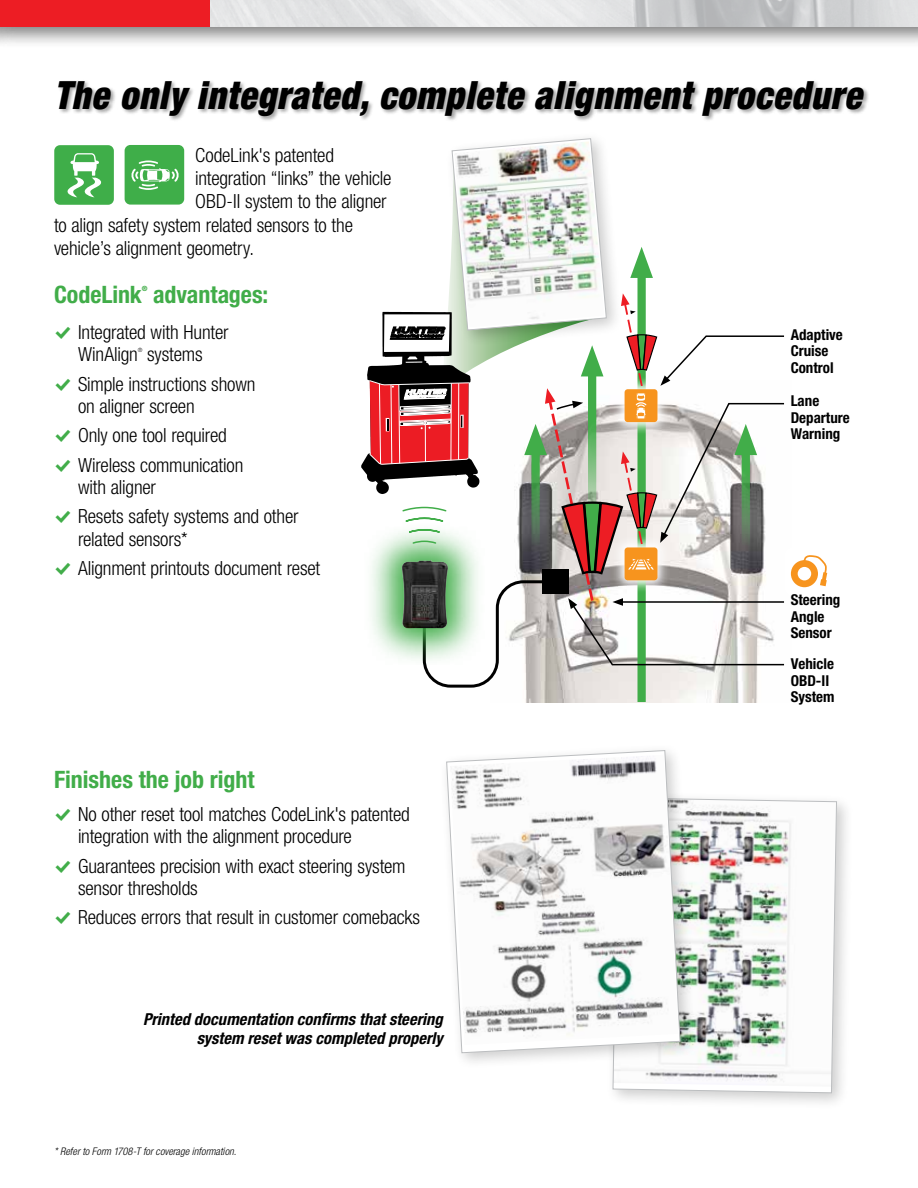
<style>
.page{position:relative;width:918px;height:1188px;background:#fff}
.page>*{position:absolute;margin:0;border:0;box-sizing:border-box;transform-origin:0 0}
.t1{font:italic 900 condensed 39px "Helvetica Neue LT Std";letter-spacing:.025em;color:#000;scale:.93 1}
.t2{font:700 condensed 24px "Helvetica Neue LT Std";color:#41ad49}
.t3{font:300 condensed 19.5px/29.2px "Helvetica Neue LT Std";letter-spacing:-.01em;color:#000}
.t4{font:italic 700 condensed 16.5px/19.8px "Helvetica Neue LT Std";letter-spacing:.005em;color:#000;text-align:right}
.t5{font:700 condensed 15px/16.5px "Helvetica Neue LT Std";color:#000}
.t6{font:italic 300 condensed 10.5px "Helvetica Neue LT Std";color:#000}
.t7{font:700 condensed 7.2px "Helvetica Neue LT Std";color:#41ad49}
.t8{font:300 condensed 5.85px "Helvetica Neue LT Std";color:#000}
.s1{font-family:"Modern Pictograms";font-weight:400;font-stretch:normal;font-size:21px;color:#41ad49}
</style>
<div class="page">
<div style="left:0;top:0;width:918px;height:49px;background:#000;opacity:.5"></div>
<img style="left:209px;top:0;width:709px;height:27px">
<div style="left:0;top:0;width:209px;height:27px;background:#ed1d24"></div>
<img style="left:525px;top:689px;width:232px;height:13px">
<div style="left:637px;top:265px;width:9px;height:437px;background:#41ad49"></div>
<div style="left:125px;top:145px;width:59px;height:60px;background:#3fae49;border-radius:6px"></div>
<svg style="left:131px;top:161px;width:48px;height:29px"></svg>
<div style="left:54px;top:145px;width:60px;height:60px;background:#3fae49;border-radius:6px"></div>
<svg style="left:67px;top:153px;width:35px;height:44px"></svg>
<div style="left:57px;top:79px;width:813px;height:43px;background:#000;opacity:.35"></div>
<svg style="left:361px;top:138px;width:467px;height:551px"></svg>
<div style="left:606px;top:790px;width:247px;height:320px;background:#000;opacity:.2"></div>
<img style="left:612px;top:797px;width:225px;height:297px">
<div style="left:439px;top:743px;width:258px;height:327px;background:#000;opacity:.2"></div>
<svg style="left:446px;top:750px;width:235px;height:304px"></svg>
<h1 class="t1" style="left:54px;top:71px;width:870px">The only integrated, complete alignment procedure</h1>
<p class="t3" style="left:195px;top:140px;width:140px">CodeLink's patented</p>
<p class="t3" style="left:195px;top:163px;width:198px">integration “links” the vehicle</p>
<p class="t3" style="left:195px;top:187px;width:193px">OBD-II system to the aligner</p>
<p class="t3" style="left:54px;top:210px;width:301px">to align safety system related sensors to the</p>
<p class="t3" style="left:54px;top:234px;width:202px">vehicle’s alignment geometry.</p>
<p class="t2" style="left:54px;top:280px;width:89px">CodeLink</p>
<p class="t7" style="left:142px;top:284px;width:7px">®</p>
<p class="t2" style="left:153px;top:280px;width:116px">advantages:</p>
<p class="t3" style="left:78px;top:320px;width:152px;line-height:22.5px;text-indent:-24px"><span class="s1">%</span> Integrated with Hunter<br>WinAlign</p>
<p class="t8" style="left:138px;top:346px;width:6px">®</p>
<p class="t3" style="left:54px;top:340px;width:203px;text-indent:93px">systems<br><span class="s1">%</span> Simple instructions shown</p>
<p class="t3" style="left:54px;top:391px;width:191px;text-indent:24px">on aligner screen<br><span class="s1">%</span> Only one tool required <span class="s1">%</span> Wireless communication</p>
<p class="t3" style="left:54px;top:472px;width:246px;text-indent:24px">with aligner<br><span class="s1">%</span> Resets safety systems and other</p>
<p class="t3" style="left:54px;top:524px;width:268px;text-indent:24px">related sensors*<br><span class="s1">%</span> Alignment printouts document reset</p>
<p class="t2" style="left:54px;top:765px;width:202px">Finishes the job right</p>
<p class="t3" style="left:78px;top:803px;width:333px;line-height:22.5px;text-indent:-24px"><span class="s1">%</span> No other reset tool matches CodeLink's patented integration with the alignment procedure</p>
<p class="t3" style="left:78px;top:854px;width:329px;line-height:22.5px;text-indent:-24px"><span class="s1">%</span> Guarantees precision with exact steering system sensor thresholds</p>
<p class="t3" style="left:54px;top:903px;width:368px"><span class="s1">%</span> Reduces errors that result in customer comebacks</p>
<p class="t4" style="left:143px;top:1009px;width:301px">Printed documentation confirms that steering system reset was completed properly</p>
<p class="t6" style="left:54px;top:1145px;width:184px">* Refer to Form 1708-T for coverage information.</p>
<p class="t5" style="left:791px;top:326px;width:54px">Adaptive<br>Cruise<br>Control</p>
<p class="t5" style="left:791px;top:393px;width:61px">Lane<br>Departure<br>Warning</p>
<p class="t5" style="left:791px;top:592px;width:51px">Steering<br>Angle<br>Sensor</p>
<p class="t5" style="left:791px;top:655px;width:45px">Vehicle<br>OBD-II<br>System</p>
</div>
